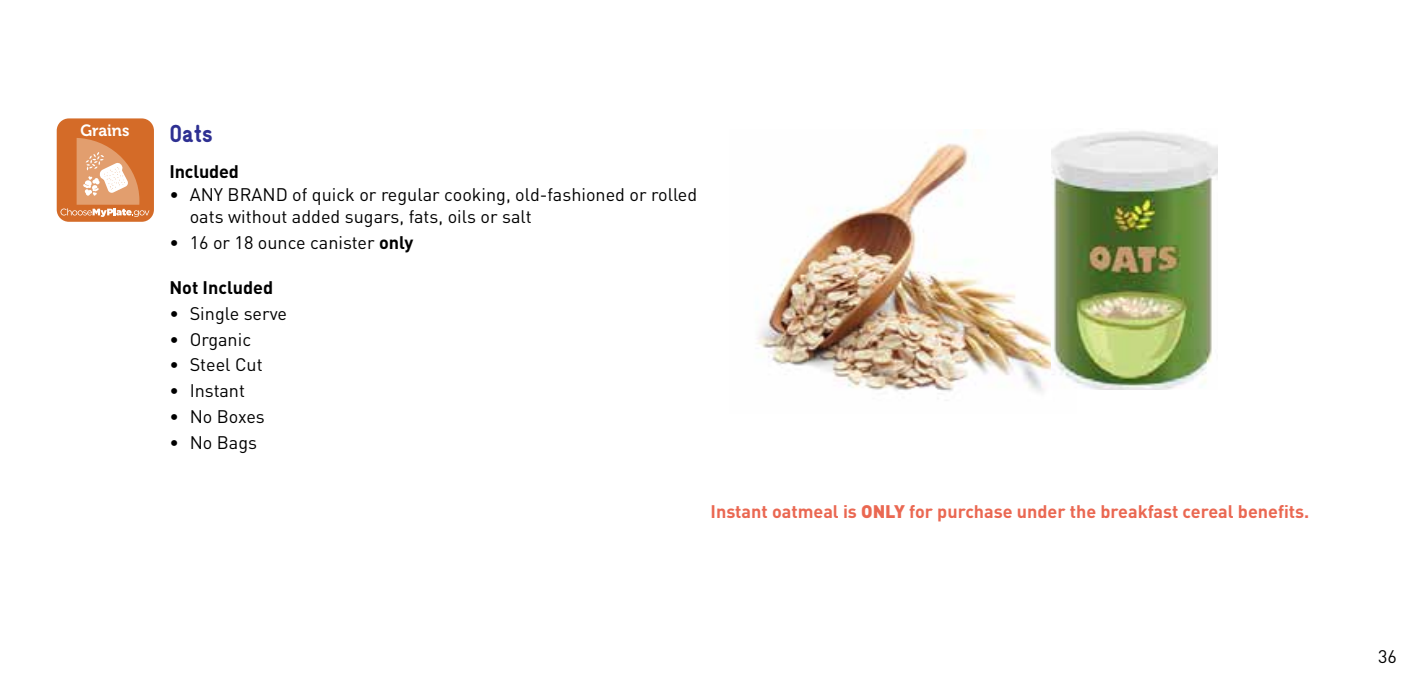
<style>
.page{position:relative;width:1418px;height:689px;background:#fff}
.page>*{position:absolute;margin:0;border:0;box-sizing:border-box;transform-origin:0 0}
.t1{font:900 24.75px "Gravur Condensed";color:#2e3092}
.t2{font:18px/22.5px "DIN";color:#000}
.t3{font:700 18px "DIN";color:#ea6852}
.t4{font:700 18px "DIN";color:#000}
.t5{font:16.2px "Museo 700";color:#fff}
.s1{font-weight:700}
.s2{font-weight:900}
</style>
<div class="page">
<img style="left:756px;top:130px;width:295px;height:262px">
<div style="left:57px;top:118px;width:97px;height:104px;background:#d46b28;border-radius:12px"></div>
<svg style="left:61px;top:138px;width:88px;height:79px"></svg>
<img style="left:1051px;top:131px;width:166px;height:259px">
<p class="t5" style="left:80px;top:121px;width:51px">Grains</p>
<h1 class="t1" style="left:169px;top:120px;width:45px">Oats</h1>
<p class="t4" style="left:169px;top:160px;width:71px">Included</p>
<p class="t2" style="left:190px;top:182px;width:509px;text-indent:-20px">• ANY BRAND of quick or regular cooking, old-fashioned or rolled oats without added sugars, fats, oils or salt</p>
<p class="t2" style="left:169px;top:231px;width:245px">• 16 or 18 ounce canister <span class="s1">only</span></p>
<p class="t4" style="left:169px;top:276px;width:105px">Not Included</p>
<p class="t2" style="left:169px;top:301px;width:119px">• Single serve</p>
<p class="t2" style="left:169px;top:327px;width:83px">• Organic</p>
<p class="t2" style="left:169px;top:353px;width:95px">• Steel Cut</p>
<p class="t2" style="left:169px;top:379px;width:77px">• Instant</p>
<p class="t2" style="left:169px;top:404px;width:97px">• No Boxes</p>
<p class="t2" style="left:169px;top:430px;width:89px">• No Bags</p>
<p class="t3" style="left:710px;top:499px;width:600px">Instant oatmeal is <span class="s2">ONLY</span> for purchase under the breakfast cereal benefits.</p>
<p class="t2" style="left:1378px;top:645px;width:20px">36</p>
</div>
